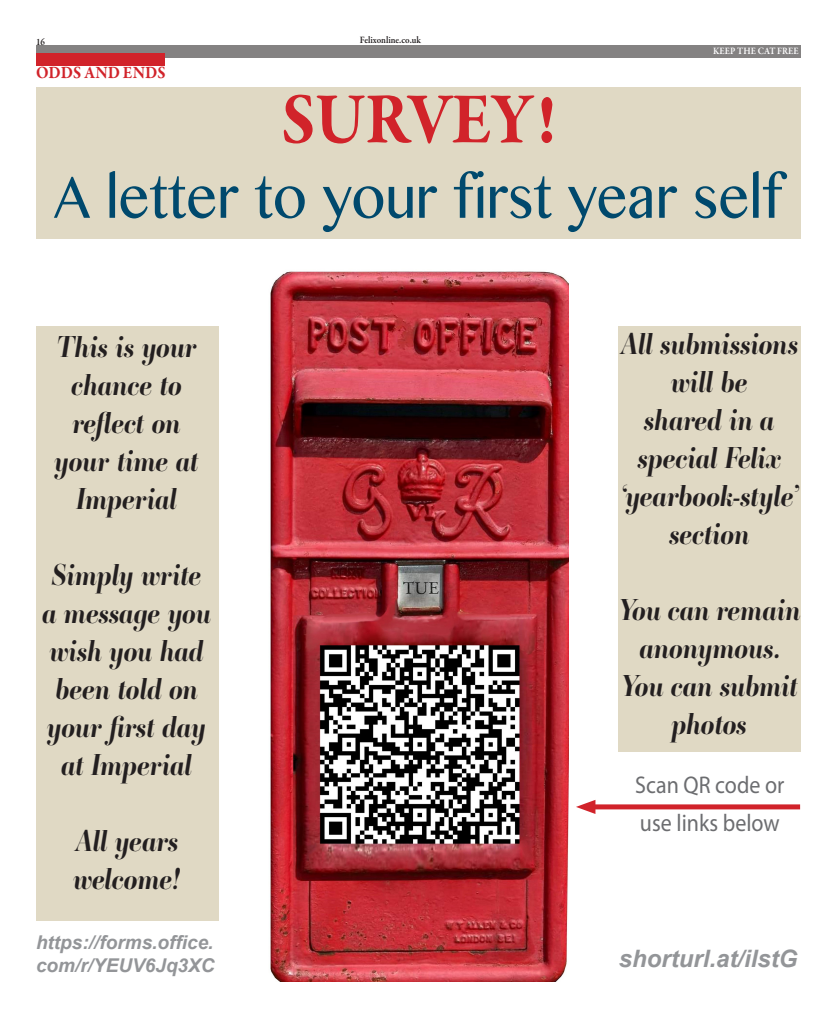
<style>
.page{position:relative;width:837px;height:1018px;background:#fff}
.page>*{position:absolute;margin:0;border:0;box-sizing:border-box;transform-origin:0 0}
.Heading{font:700 73.7px "Garamond Premr Pro";letter-spacing:-.02em;color:#d1232a;scale:.91 1}
.Heading-2{font:69.3px "Khmer MN";color:#00496d;scale:.91 1}
.Subheading{font:italic 700 29.7px/38px "Ambroise Std";color:#231f20;text-align:center;scale:.91 1}
.Subheading-2{font:24.2px/38px "Myriad Pro";color:#6c6d70;scale:.91 1}
.t1{font:italic 700 24px "Arial";color:#939598}
.t2{font:italic 700 19px/22.8px "Arial";color:#939598}
.Section_name{font:700 17.6px "Garamond Premr Pro";letter-spacing:.005em;color:#d1232a;scale:.91 1}
.t3{font:600 9.9px "Garamond Premr Pro";color:#231f20;scale:.91 1}
.t4{font:600 9.9px "Garamond Premr Pro";letter-spacing:.005em;color:#fff;scale:.91 1}
</style>
<div class="page">
<div style="left:36px;top:46px;width:764px;height:12px;background:#848282"></div>
<div style="left:36px;top:54px;width:129px;height:12px;background:#d1232a"></div>
<div style="left:36px;top:88px;width:764px;height:151px;background:#e0d9c4"></div>
<img style="left:270px;top:271px;width:298px;height:711px">
<div style="left:618px;top:326px;width:182px;height:425px;background:#e0d9c4"></div>
<div style="left:36px;top:326px;width:182px;height:595px;background:#e0d9c4"></div>
<div style="left:587px;top:804px;width:212px;height:5px;background:#d1232a"></div>
<svg style="left:576px;top:800px;width:19px;height:14px"></svg>
<p class="t3" style="left:36px;top:36px;width:11px">16</p>
<p class="Section_name" style="left:36px;top:61px;width:144px">ODDS AND ENDS</p>
<p class="t3" style="left:360px;top:33px;width:69px">Felixonline.co.uk</p>
<p class="t4" style="left:712px;top:45px;width:96px">KEEP THE CAT FREE</p>
<p class="Heading" style="left:281px;top:74px;width:303px">SURVEY!</p>
<p class="Heading-2" style="left:54px;top:153px;width:802px">A letter to your first year self</p>
<p class="Subheading" style="left:55px;top:327px;width:160px">This is your chance to reflect on your time at<br>Imperial</p>
<p class="Subheading" style="left:43px;top:555px;width:187px">Simply write a message you wish you had been told on your first day at Imperial</p>
<p class="Subheading" style="left:74px;top:821px;width:119px;text-align:left">All years welcome!</p>
<p class="t2" style="left:36px;top:932px;width:180px">https://forms.office. com/r/YEUV6Jq3XC</p>
<p class="Subheading" style="left:619px;top:324px;width:199px">All submissions will be<br>shared in a special Felix ‘yearbook-style’ section</p>
<p class="Subheading" style="left:618px;top:590px;width:202px">You can remain anonymous.<br>You can submit photos</p>
<p class="Subheading-2" style="left:635px;top:766px;width:165px">Scan QR code or use links below</p>
<p class="t1" style="left:618px;top:943px;width:180px">shorturl.at/ilstG</p>
</div>
